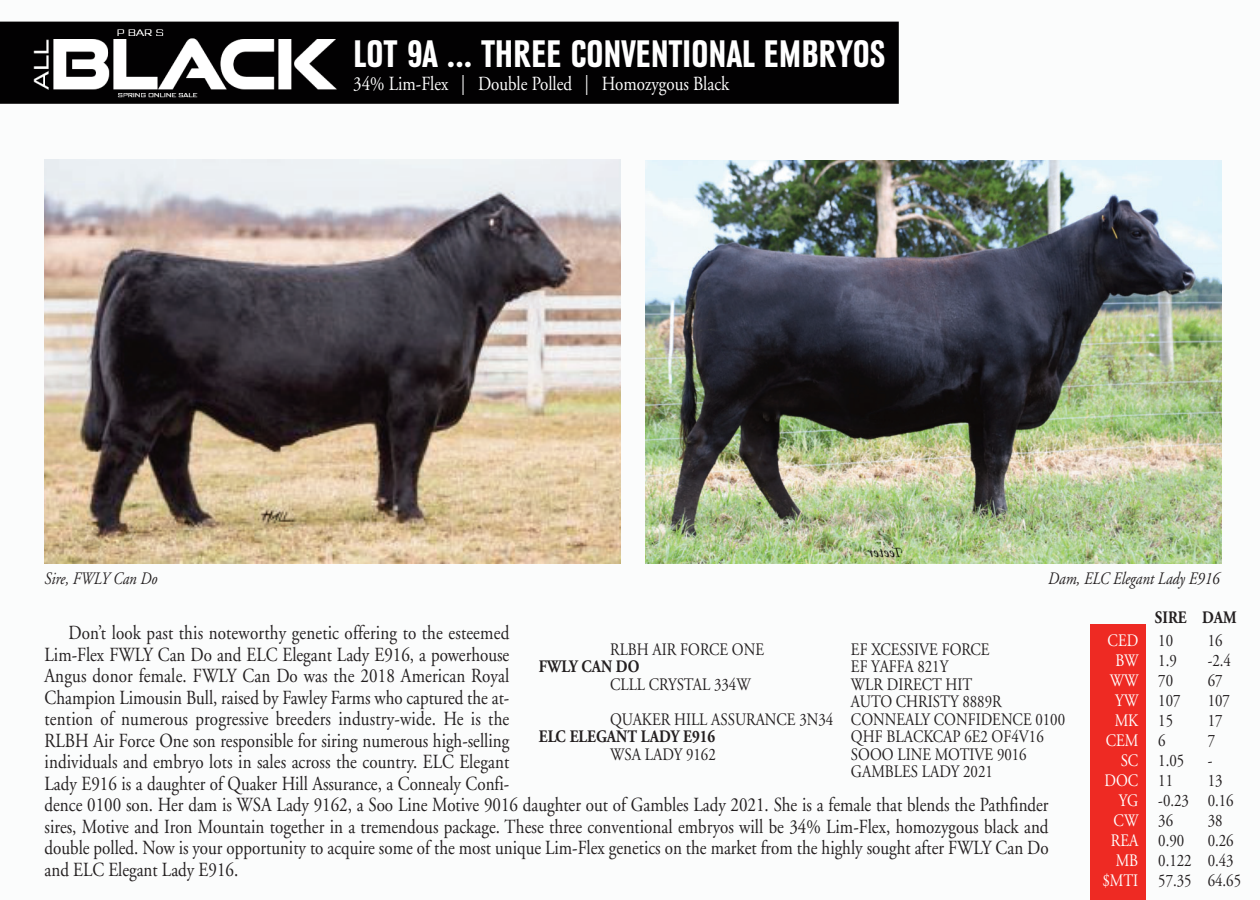
<style>
.page{position:relative;width:1260px;height:900px;background:#fff}
.page>*{position:absolute;margin:0;border:0;box-sizing:border-box;transform-origin:0 0}
.t1{font:700 condensed 40px "URW Grotesk T";color:#fff}
.t2{font:20px/21.5px "Adobe Garamond";color:#231f20;scale:.85 1}
.t3{font:20px "Adobe Garamond";color:#fff;scale:.85 1}
.t4{font:17.5px/20px "Adobe Garamond";color:#231f20;scale:.85 1}
.t5{font:italic 17.5px "Adobe Garamond";color:#231f20;scale:.85 1}
.t6{font:700 17.5px "Adobe Garamond";color:#231f20;scale:.85 1}
.t7{font:17.5px/20px "Adobe Garamond";color:#fff;text-align:right;scale:.85 1}
</style>
<div class="page">
<img style="left:0;top:21px;width:1222px;height:604px">
<div style="left:1090px;top:625px;width:56px;height:275px;background:#ee2a23"></div>
<img style="left:45px;top:160px;width:576px;height:403px">
<img style="left:645px;top:160px;width:576px;height:404px">
<p class="t5" style="left:45px;top:571px;width:134px">Sire, FWLY Can Do</p>
<h1 class="t1" style="left:353px;top:38px;width:534px">LOT 9A ... THREE CONVENTIONAL EMBRYOS</h1>
<p class="t3" style="left:353px;top:75px;width:444px">34% Lim-Flex | Double Polled | Homozygous Black</p>
<p class="t5" style="left:1048px;top:571px;width:203px">Dam, ELC Elegant Lady E916</p>
<p class="t6" style="left:1155px;top:610px;width:98px">SIRE DAM</p>
<p class="t2" style="left:45px;top:624px;width:1183px;text-indent:24px">Don’t look past this noteworthy genetic offering to the esteemed<br>Lim-Flex FWLY Can Do and ELC Elegant Lady E916, a powerhouse<br>Angus donor female. FWLY Can Do was the 2018 American Royal<br>Champion Limousin Bull, raised by Fawley Farms who captured the at-<br>tention of numerous progressive breeders industry-wide. He is the<br>RLBH Air Force One son responsible for siring numerous high-selling<br>individuals and embryo lots in sales across the country. ELC Elegant<br>Lady E916 is a daughter of Quaker Hill Assurance, a Connealy Confi-<br>dence 0100 son. Her dam is WSA Lady 9162, a Soo Line Motive 9016 daughter out of Gambles Lady 2021. She is a female that blends the Pathfinder sires, Motive and Iron Mountain together in a tremendous package. These three conventional embryos will be 34% Lim-Flex, homozygous black and double polled. Now is your opportunity to acquire some of the most unique Lim-Flex genetics on the market from the highly sought after FWLY Can Do and ELC Elegant Lady E916.</p>
<p class="t7" style="left:1102px;top:632px;width:44px">CED<br>BW<br>WW<br>YW<br>MK<br>CEM<br>SC<br>DOC<br>YG<br>CW<br>REA<br>MB $MTI</p>
<p class="t4" style="left:1158px;top:632px;width:41px">10<br>1.9<br>70<br>107<br>15<br>6<br>1.05<br>11 -0.23<br>36<br>0.90<br>0.122<br>57.35</p>
<p class="t4" style="left:1208px;top:632px;width:41px">16 -2.4<br>67<br>107<br>17<br>7<br>-<br>13<br>0.16<br>38<br>0.26<br>0.43<br>64.65</p>
<p class="t4" style="left:610px;top:641px;width:183px">RLBH AIR FORCE ONE</p>
<p class="t4" style="left:851px;top:641px;width:165px">EF XCESSIVE FORCE</p>
<p class="t6" style="left:539px;top:660px;width:120px">FWLY CAN DO</p>
<p class="t4" style="left:851px;top:658px;width:116px">EF YAFFA 821Y</p>
<p class="t4" style="left:610px;top:676px;width:167px">CLLL CRYSTAL 334W</p>
<p class="t4" style="left:851px;top:676px;width:144px">WLR DIRECT HIT</p>
<p class="t4" style="left:851px;top:693px;width:179px">AUTO CHRISTY 8889R</p>
<p class="t4" style="left:610px;top:711px;width:537px">QUAKER HILL ASSURANCE 3N34 CONNEALY CONFIDENCE 0100</p>
<p class="t6" style="left:539px;top:730px;width:209px">ELC ELEGANT LADY E916</p>
<p class="t4" style="left:851px;top:728px;width:228px">QHF BLACKCAP 6E2 OF4V16</p>
<p class="t4" style="left:610px;top:746px;width:126px">WSA LADY 9162</p>
<p class="t4" style="left:851px;top:747px;width:208px;line-height:17.5px">SOOO LINE MOTIVE 9016<br>GAMBLES LADY 2021</p>
</div>
